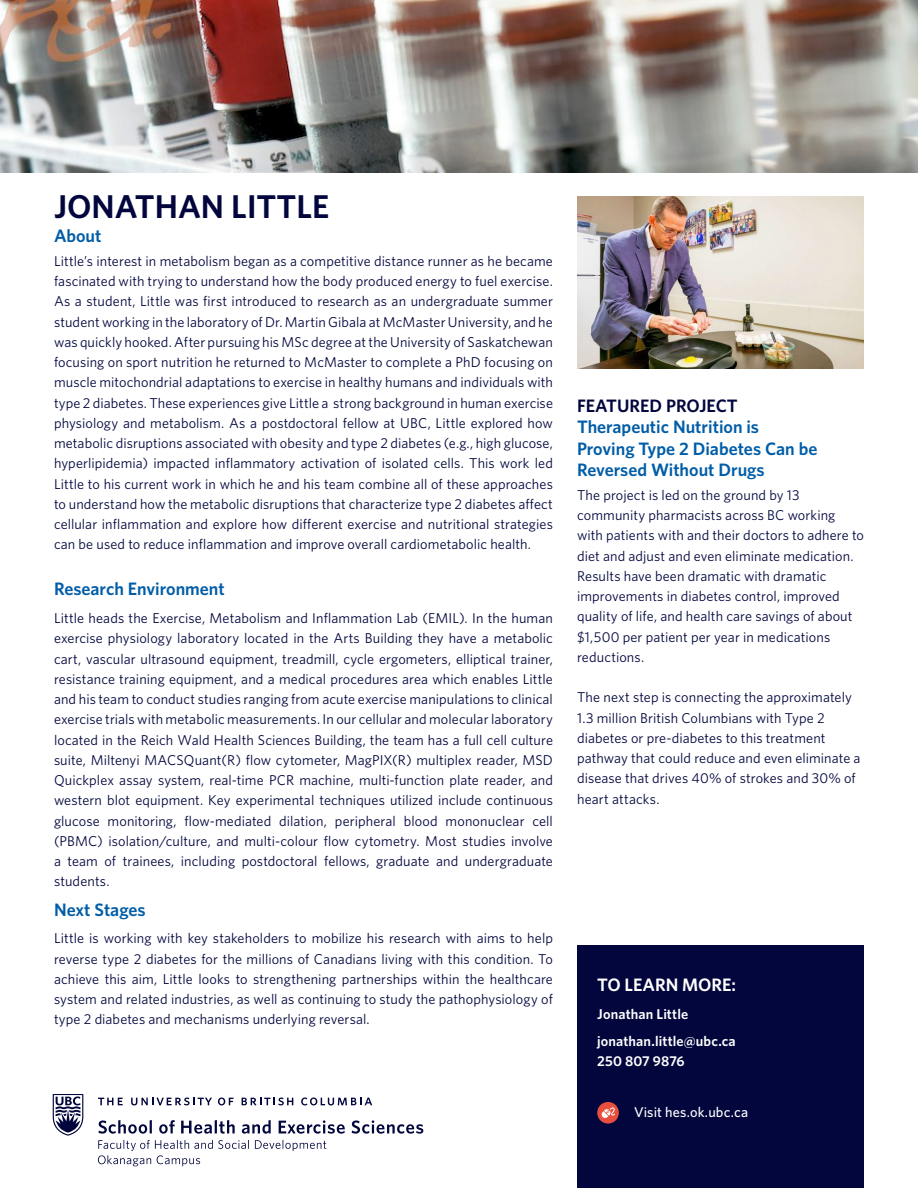
<style>
.page{position:relative;width:918px;height:1188px;background:#fff}
.page>*{position:absolute;margin:0;border:0;box-sizing:border-box;transform-origin:0 0}
.small_heading{font:600 33px "Whitney";color:#02063d}
.small_heading-2{font:600 18px/21.6px "Whitney";color:#015da7}
.small_heading-3{font:600 18px "Whitney";color:#fff}
.small_heading-4{font:14.25px/20.2px "Whitney";letter-spacing:.005em;color:#02063d;text-align:justify}
.Why_paragraphs_copy{font:600 14.25px/20.2px "Whitney";letter-spacing:.01em;color:#fff}
.t1{font:500 14.25px "Whitney";letter-spacing:.01em;color:#fff}
.s1{color:#02063d}
</style>
<div class="page">
<div style="left:577px;top:945px;width:287px;height:243px;background:#02063d"></div>
<img style="left:0;top:0;width:918px;height:173px">
<svg style="left:53px;top:1094px;width:30px;height:42px"></svg>
<svg style="left:98px;top:1098px;width:25px;height:7px"></svg>
<svg style="left:131px;top:1098px;width:81px;height:7px"></svg>
<svg style="left:218px;top:1098px;width:15px;height:7px"></svg>
<svg style="left:242px;top:1098px;width:51px;height:7px"></svg>
<svg style="left:301px;top:1098px;width:71px;height:7px"></svg>
<svg style="left:181px;top:1120px;width:54px;height:14px"></svg>
<svg style="left:242px;top:1120px;width:29px;height:14px"></svg>
<svg style="left:279px;top:1120px;width:66px;height:14px"></svg>
<svg style="left:352px;top:1120px;width:71px;height:14px"></svg>
<svg style="left:255px;top:1140px;width:71px;height:11px"></svg>
<svg style="left:98px;top:1140px;width:151px;height:26px"></svg>
<svg style="left:99px;top:1120px;width:53px;height:14px"></svg>
<svg style="left:159px;top:1120px;width:16px;height:14px"></svg>
<img style="left:577px;top:197px;width:287px;height:172px">
<div style="left:597px;top:1102px;width:22px;height:22px;background:#e74e3d;border-radius:50%"></div>
<svg style="left:602px;top:1107px;width:13px;height:11px"></svg>
<p class="small_heading" style="left:54px;top:184px;width:277px">JONATHAN LITTLE</p>
<p class="small_heading-2" style="left:54px;top:225px;width:49px">About</p>
<p class="small_heading-4" style="left:54px;top:250px;width:501px">Little’s interest in metabolism began as a competitive distance runner as he became fascinated with trying to understand how the body produced energy to fuel exercise.<br>As a student, Little was first introduced to research as an undergraduate summer student working in the laboratory of Dr. Martin Gibala at McMaster University, and he was quickly hooked. After pursuing his MSc degree at the University of Saskatchewan focusing on sport nutrition he returned to McMaster to complete a PhD focusing on muscle mitochondrial adaptations to exercise in healthy humans and individuals with type 2 diabetes. These experiences give Little a strong background in human exercise physiology and metabolism. As a postdoctoral fellow at UBC, Little explored how metabolic disruptions associated with obesity and type 2 diabetes (e.g., high glucose, hyperlipidemia) impacted inflammatory activation of isolated cells. This work led Little to his current work in which he and his team combine all of these approaches to understand how the metabolic disruptions that characterize type 2 diabetes affect cellular inflammation and explore how different exercise and nutritional strategies can be used to reduce inflammation and improve overall cardiometabolic health.</p>
<p class="small_heading-2" style="left:54px;top:578px;width:172px">Research Environment</p>
<p class="small_heading-4" style="left:54px;top:608px;width:501px">Little heads the Exercise, Metabolism and Inflammation Lab (EMIL). In the human exercise physiology laboratory located in the Arts Building they have a metabolic cart, vascular ultrasound equipment, treadmill, cycle ergometers, elliptical trainer, resistance training equipment, and a medical procedures area which enables Little and his team to conduct studies ranging from acute exercise manipulations to clinical exercise trials with metabolic measurements. In our cellular and molecular laboratory located in the Reich Wald Health Sciences Building, the team has a full cell culture suite, Miltenyi MACSQuant(R) flow cytometer, MagPIX(R) multiplex reader, MSD Quickplex assay system, real-time PCR machine, multi-function plate reader, and western blot equipment. Key experimental techniques utilized include continuous glucose monitoring, flow-mediated dilation, peripheral blood mononuclear cell (PBMC) isolation/culture, and multi-colour flow cytometry. Most studies involve a team of trainees, including postdoctoral fellows, graduate and undergraduate students.</p>
<p class="small_heading-2" style="left:54px;top:898px;width:93px">Next Stages</p>
<p class="small_heading-4" style="left:54px;top:928px;width:500px">Little is working with key stakeholders to mobilize his research with aims to help reverse type 2 diabetes for the millions of Canadians living with this condition. To achieve this aim, Little looks to strengthening partnerships within the healthcare system and related industries, as well as continuing to study the pathophysiology of type 2 diabetes and mechanisms underlying reversal.</p>
<p class="small_heading-2" style="left:577px;top:394px;width:242px"><span class="s1">FEATURED PROJECT<br></span>Therapeutic Nutrition is<br>Proving Type 2 Diabetes Can be<br>Reversed Without Drugs</p>
<p class="small_heading-4" style="left:577px;top:484px;width:288px;text-align:left">The project is led on the ground by 13 community pharmacists across BC working with patients with and their doctors to adhere to diet and adjust and even eliminate medication.<br>Results have been dramatic with dramatic improvements in diabetes control, improved quality of life, and health care savings of about $1,500 per patient per year in medications reductions.</p>
<p class="small_heading-4" style="left:577px;top:687px;width:285px;text-align:left">The next step is connecting the approximately 1.3 million British Columbians with Type 2 diabetes or pre-diabetes to this treatment pathway that could reduce and even eliminate a disease that drives 40% of strokes and 30% of heart attacks.</p>
<p class="small_heading-3" style="left:597px;top:972px;width:140px">TO LEARN MORE:</p>
<p class="Why_paragraphs_copy" style="left:597px;top:1004px;width:92px">Jonathan Little</p>
<p class="Why_paragraphs_copy" style="left:597px;top:1031px;width:140px">jonathan.little@ubc.ca<br>250 807 9876</p>
<p class="t1" style="left:634px;top:1103px;width:116px">Visit hes.ok.ubc.ca</p>
</div>
